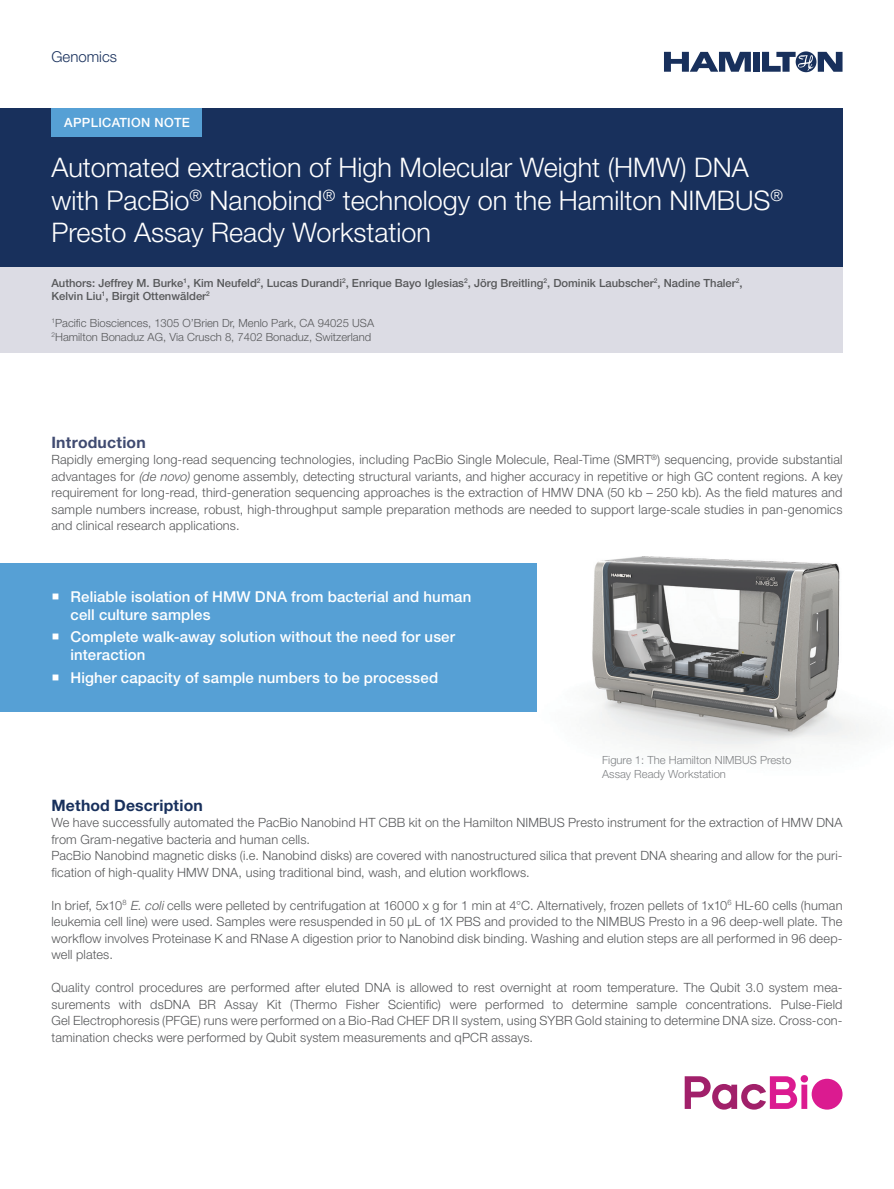
<style>
.page{position:relative;width:894px;height:1189px;background:#fff}
.page>*{position:absolute;margin:0;border:0;box-sizing:border-box;transform-origin:0 0}
.t1{font:300 27px/32.4px "Helvetica Neue LT Pro";color:#fff}
.t2{font:700 15.75px "Helvetica Neue LT Pro";letter-spacing:.01em;color:#18305c}
.t3{font:700 15.75px "Helvetica Neue LT Pro";letter-spacing:.01em;color:#404b71}
.t4{font:500 15px/18px "Helvetica Neue LT Pro";letter-spacing:.005em;color:#fff}
.t5{font:300 15px "Helvetica Neue LT Pro";color:#18305c}
.t6{font:300 12.75px/16.5px "Helvetica Neue LT Pro";letter-spacing:.015em;color:#57585a;text-align:justify}
.t7{font:500 12.75px "Helvetica Neue LT Pro";letter-spacing:.025em;color:#fff}
.t8{font:500 11.25px/13.5px "Helvetica Neue LT Pro";color:#57585a}
.t9{font:300 11.25px "Helvetica Neue LT Pro";color:#57585a}
.t10{font:300 11.25px/13.5px "Helvetica Neue LT Pro";color:#808285}
.s1{font-style:italic}
</style>
<div class="page">
<div style="left:753px;top:52px;width:7px;height:20px;background:#18305c"></div>
<svg style="left:762px;top:51px;width:80px;height:21px"></svg>
<svg style="left:664px;top:52px;width:87px;height:20px"></svg>
<img style="left:429px;top:556px;width:430px;height:194px">
<div style="left:0;top:108px;width:842px;height:159px;background:#18305c"></div>
<div style="left:0;top:267px;width:842px;height:85px;background:#dcdce4"></div>
<div style="left:51px;top:108px;width:151px;height:29px;background:#56a0d5"></div>
<div style="left:0;top:563px;width:536px;height:148px;background:#56a0d5"></div>
<svg style="left:685px;top:1075px;width:123px;height:34px"></svg>
<div style="left:811px;top:1079px;width:31px;height:30px;background:#db1b90;border-radius:50%"></div>
<p class="t5" style="left:51px;top:48px;width:67px">Genomics</p>
<p class="t7" style="left:64px;top:115px;width:127px">APPLICATION NOTE</p>
<p class="t1" style="left:51px;top:151px;width:733px">Automated extraction of High Molecular Weight (HMW) DNA with PacBio<sup>®</sup> Nanobind<sup>®</sup> technology on the Hamilton NIMBUS<sup>®<br></sup>Presto Assay Ready Workstation</p>
<p class="t8" style="left:51px;top:276px;width:693px">Authors: Jeffrey M. Burke<sup>1</sup>, Kim Neufeld<sup>2</sup>, Lucas Durandi<sup>2</sup>, Enrique Bayo Iglesias<sup>2</sup>, Jörg Breitling<sup>2</sup>, Dominik Laubscher<sup>2</sup>, Nadine Thaler<sup>2</sup>,<br>Kelvin Liu<sup>1</sup>, Birgit Ottenwälder<sup>2</sup></p>
<p class="t9" style="left:51px;top:316px;width:324px"><sup>1</sup>Pacific Biosciences, 1305 O’Brien Dr, Menlo Park, CA 94025 USA</p>
<p class="t9" style="left:51px;top:330px;width:321px"><sup>2</sup>Hamilton Bonaduz AG, Via Crusch 8, 7402 Bonaduz, Switzerland</p>
<p class="t3" style="left:51px;top:432px;width:96px">Introduction</p>
<p class="t6" style="left:51px;top:451px;width:792px">Rapidly emerging long-read sequencing technologies, including PacBio Single Molecule, Real-Time (SMRT<sup>®</sup>) sequencing, provide substantial advantages for <span class="s1">(de novo)</span> genome assembly, detecting structural variants, and higher accuracy in repetitive or high GC content regions. A key requirement for long-read, third-generation sequencing approaches is the extraction of HMW DNA (50 kb – 250 kb). As the field matures and sample numbers increase, robust, high-throughput sample preparation methods are needed to support large-scale studies in pan-genomics and clinical research applications.</p>
<p class="t4" style="left:71px;top:587px;width:402px">Reliable isolation of HMW DNA from bacterial and human cell culture samples</p>
<p class="t4" style="left:71px;top:628px;width:386px">Complete walk-away solution without the need for user interaction</p>
<p class="t4" style="left:71px;top:668px;width:369px">Higher capacity of sample numbers to be processed</p>
<p class="t10" style="left:602px;top:753px;width:191px">Figure 1: The Hamilton NIMBUS Presto<br>Assay Ready Workstation</p>
<p class="t2" style="left:51px;top:795px;width:153px">Method Description</p>
<p class="t6" style="left:51px;top:814px;width:792px">We have successfully automated the PacBio Nanobind HT CBB kit on the Hamilton NIMBUS Presto instrument for the extraction of HMW DNA from Gram-negative bacteria and human cells.</p>
<p class="t6" style="left:51px;top:847px;width:792px">PacBio Nanobind magnetic disks (i.e. Nanobind disks) are covered with nanostructured silica that prevent DNA shearing and allow for the puri&shy;fication of high-quality HMW DNA, using traditional bind, wash, and elution workflows.</p>
<p class="t6" style="left:51px;top:896px;width:792px">In brief, 5x10<sup>8</sup> <span class="s1">E.coli</span>cells were pelleted by centrifugation at 16000 x g for 1 min at 4°C. Alternatively, frozen pellets of 1x10<sup>6</sup> HL-60 cells (human leukemia cell line) were used. Samples were resuspended in 50 µL of 1X PBS and provided to the NIMBUS Presto in a 96 deep-well plate. The workflow involves Proteinase K and RNase A digestion prior to Nanobind disk binding. Washing and elution steps are all performed in 96 deep&shy;well plates.</p>
<p class="t6" style="left:51px;top:979px;width:792px">Quality control procedures are performed after eluted DNA is allowed to rest overnight at room temperature. The Qubit 3.0 system mea&shy;surements with dsDNA BR Assay Kit (Thermo Fisher Scientific) were performed to determine sample concentrations. Pulse-Field Gel Electrophoresis (PFGE) runs were performed on a Bio-Rad CHEF DR II system, using SYBR Gold staining to determine DNA size. Cross-con&shy;tamination checks were performed by Qubit system measurements and qPCR assays.</p>
</div>
